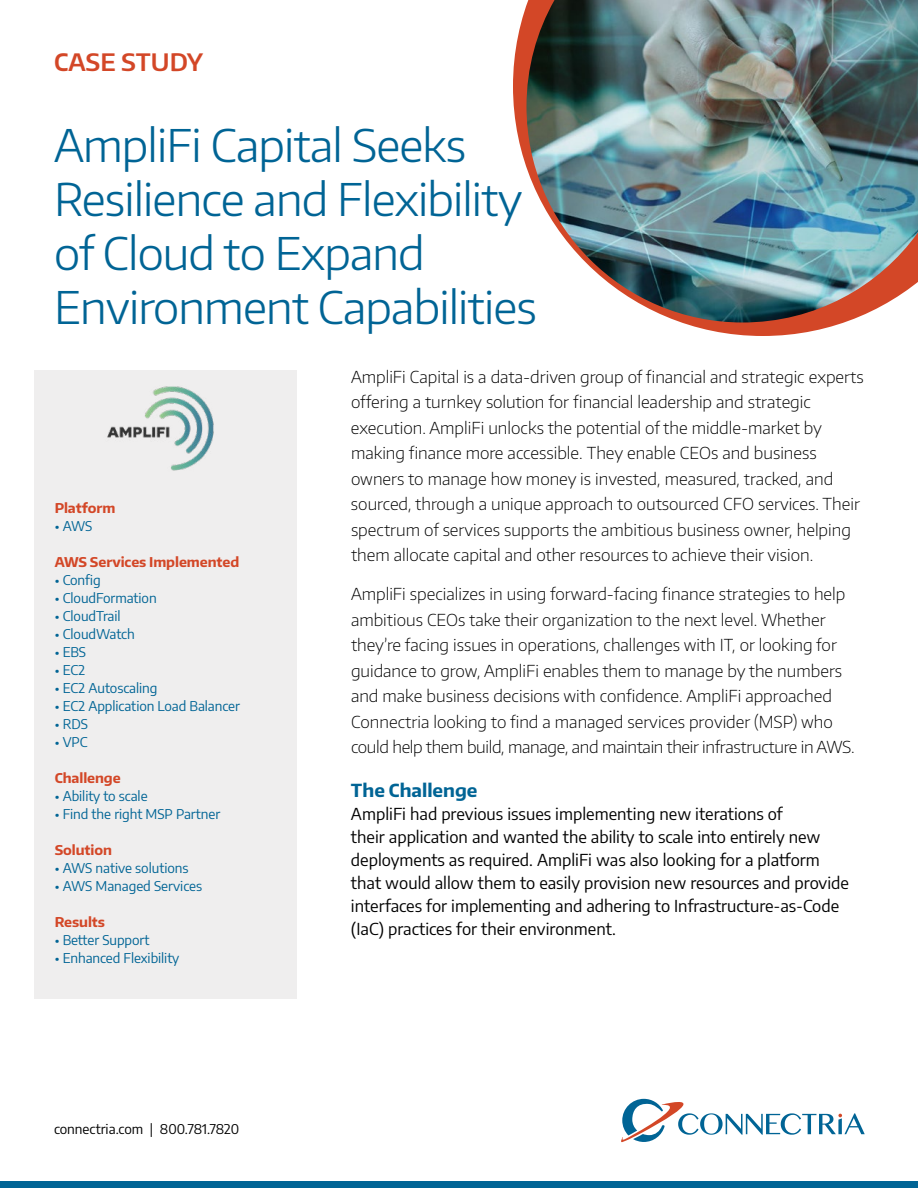
<style>
.page{position:relative;width:918px;height:1188px;background:#fff}
.page>*{position:absolute;margin:0;border:0;box-sizing:border-box;transform-origin:0 0}
.t1{font:300 45px/54px "Encode Sans";letter-spacing:-.02em;color:#006495}
.t2{font:600 24px "Encode Sans";color:#d34727}
.t3{font:700 18px "Encode Sans";color:#006495}
.t4{font:200 16.5px/25.5px "Encode Sans";color:#000}
.t5{font:16.5px/23px "Encode Sans";color:#000}
.t6{font:13.5px "Encode Sans";letter-spacing:-.005em;color:#006495}
.t7{font:700 13.5px "Encode Sans";letter-spacing:-.005em;color:#d34727}
.t8{font:13.5px "Encode Sans";color:#000}
</style>
<div class="page">
<div style="left:34px;top:370px;width:263px;height:629px;background:#efeeee"></div>
<div style="left:0;top:1181px;width:918px;height:7px;background:#006495"></div>
<svg style="left:621px;top:1098px;width:244px;height:45px"></svg>
<img style="left:107px;top:386px;width:107px;height:85px">
<svg style="left:513px;top:6px;width:332px;height:330px"></svg>
<img style="left:526px;top:0;width:392px;height:322px">
<h2 class="t2" style="left:54px;top:46px;width:151px">CASE STUDY</h2>
<h1 class="t1" style="left:54px;top:117px;width:484px">AmpliFi Capital Seeks<br>Resilience and Flexibility of Cloud to Expand<br>Environment Capabilities</h1>
<p class="t4" style="left:351px;top:364px;width:514px">AmpliFi Capital is a data-driven group of financial and strategic experts offering a turnkey solution for financial leadership and strategic execution. AmpliFi unlocks the potential of the middle-market by making finance more accessible. They enable CEOs and business owners to manage how money is invested, measured, tracked, and sourced, through a unique approach to outsourced CFO services. Their spectrum of services supports the ambitious business owner, helping them allocate capital and other resources to achieve their vision.</p>
<p class="t4" style="left:351px;top:581px;width:505px">AmpliFi specializes in using forward-facing finance strategies to help ambitious CEOs take their organization to the next level. Whether they’re facing issues in operations, challenges with IT, or looking for guidance to grow, AmpliFi enables them to manage by the numbers and make business decisions with confidence. AmpliFi approached Connectria looking to find a managed services provider (MSP) who could help them build, manage, and maintain their infrastructure in AWS.</p>
<p class="t3" style="left:351px;top:778px;width:128px">The Challenge</p>
<p class="t5" style="left:351px;top:802px;width:499px">AmpliFi had previous issues implementing new iterations of<br>their application and wanted the ability to scale into entirely new deployments as required. AmpliFi was also looking for a platform that would allow them to easily provision new resources and provide interfaces for implementing and adhering to Infrastructure-as-Code (IaC) practices for their environment.</p>
<p class="t7" style="left:55px;top:499px;width:62px">Platform</p>
<p class="t6" style="left:55px;top:517px;width:39px">• AWS</p>
<p class="t7" style="left:55px;top:553px;width:186px">AWS Services Implemented</p>
<p class="t6" style="left:55px;top:571px;width:47px">• Config</p>
<p class="t6" style="left:55px;top:589px;width:103px">• CloudFormation</p>
<p class="t6" style="left:55px;top:607px;width:67px">• CloudTrail</p>
<p class="t6" style="left:55px;top:625px;width:82px">• CloudWatch</p>
<p class="t6" style="left:55px;top:643px;width:33px">• EBS</p>
<p class="t6" style="left:55px;top:661px;width:32px">• EC2</p>
<p class="t6" style="left:55px;top:679px;width:104px">• EC2 Autoscaling</p>
<p class="t6" style="left:55px;top:697px;width:187px">• EC2 Application Load Balancer</p>
<p class="t6" style="left:55px;top:715px;width:35px">• RDS</p>
<p class="t6" style="left:55px;top:733px;width:34px">• VPC</p>
<p class="t7" style="left:55px;top:769px;width:67px">Challenge</p>
<p class="t6" style="left:55px;top:787px;width:94px">• Ability to scale</p>
<p class="t6" style="left:55px;top:805px;width:167px">• Find the right MSP Partner</p>
<p class="t7" style="left:55px;top:841px;width:59px">Solution</p>
<p class="t6" style="left:55px;top:859px;width:135px">• AWS native solutions</p>
<p class="t6" style="left:55px;top:877px;width:149px">• AWS Managed Services</p>
<p class="t7" style="left:55px;top:913px;width:52px">Results</p>
<p class="t6" style="left:55px;top:931px;width:96px">• Better Support</p>
<p class="t6" style="left:55px;top:949px;width:126px">• Enhanced Flexibility</p>
<p class="t8" style="left:54px;top:1120px;width:187px">connectria.com | 800.781.7820</p>
</div>
